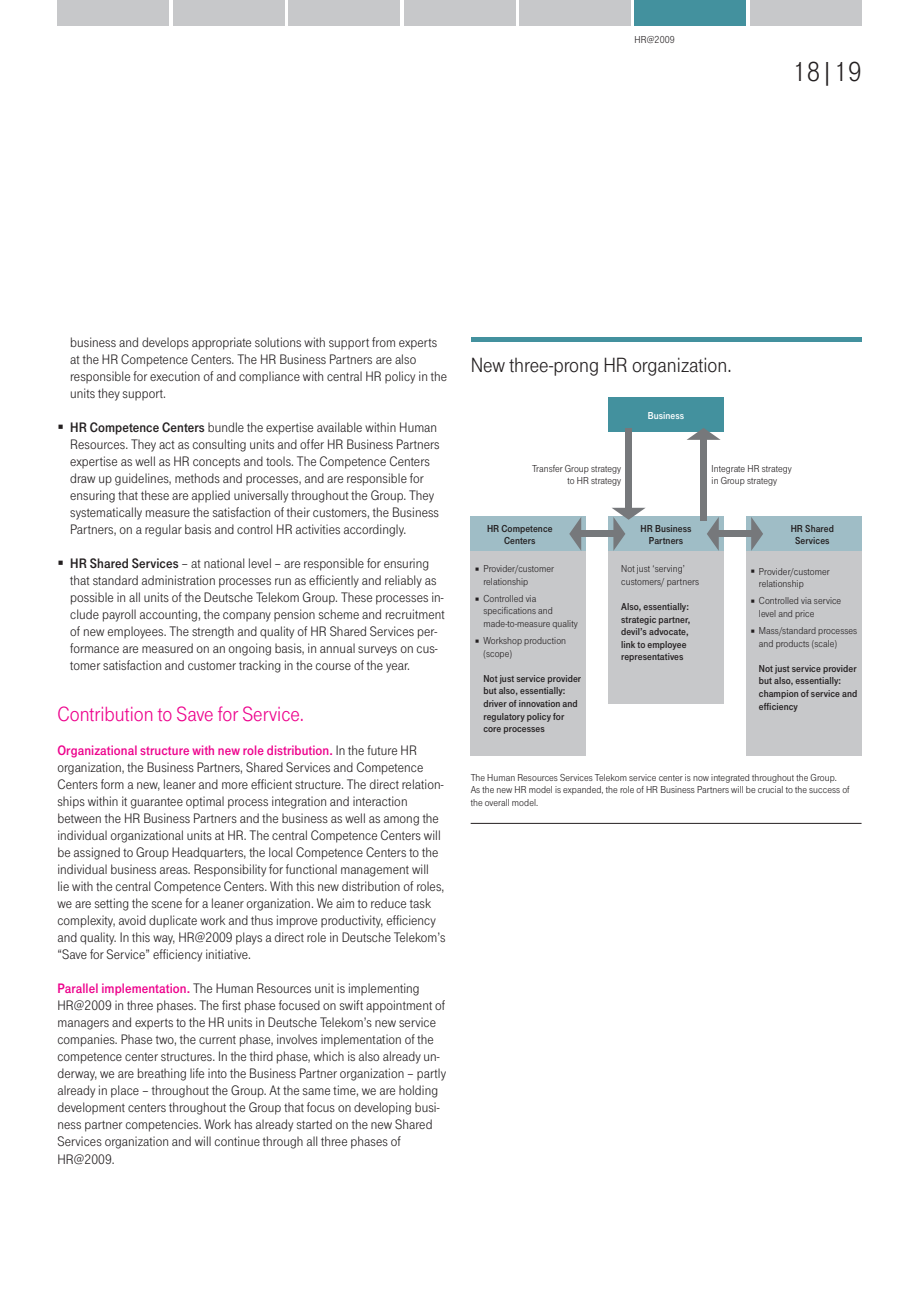
<style>
.page{position:relative;width:919px;height:1289px;background:#fff}
.page>*{position:absolute;margin:0;border:0;box-sizing:border-box;transform-origin:0 0}
.t1{font:28.5px "Tele Grotesk Norm";color:#231f20}
.t2{font:21.3px "Tele Grotesk Norm";color:#ed028c}
.t3{font:21.3px "Tele Grotesk Norm";color:#231f20}
.t4{font:14.25px/17px "Tele Grotesk Norm";letter-spacing:.005em;color:#231f20}
.t5{font:14.25px "Tele Grotesk Fett";letter-spacing:.005em;color:#ed028c}
.t6{font:10.5px/12.6px "Tele Grotesk Norm";letter-spacing:.005em;color:#231f20}
.t7{font:10.5px/12.6px "Tele Grotesk Fett";letter-spacing:.005em;color:#231f20}
.t8{font:10.5px "Tele Grotesk Fett";letter-spacing:.005em;color:#fff}
.s1{font-family:"Tele Grotesk Fett"}
.s2{font-family:"Tele Grotesk Norm";color:#231f20}
.s3{font-family:"Tele Grotesk Fett";color:#ed028c}
</style>
<div class="page">
<div style="left:634px;top:0;width:112px;height:26px;background:#43919e"></div>
<div style="left:57px;top:0;width:112px;height:26px;background:#c7c8ca"></div>
<div style="left:173px;top:0;width:111px;height:26px;background:#c7c8ca"></div>
<div style="left:288px;top:0;width:111px;height:26px;background:#c7c8ca"></div>
<div style="left:404px;top:0;width:111px;height:26px;background:#c7c8ca"></div>
<div style="left:519px;top:0;width:111px;height:26px;background:#c7c8ca"></div>
<div style="left:750px;top:0;width:111px;height:26px;background:#c7c8ca"></div>
<div style="left:608px;top:398px;width:115px;height:34px;background:#43919e"></div>
<div style="left:608px;top:551px;width:115px;height:153px;background:#c7c8ca"></div>
<div style="left:470px;top:517px;width:116px;height:34px;background:#9fbdc6"></div>
<div style="left:746px;top:517px;width:115px;height:34px;background:#9fbdc6"></div>
<div style="left:470px;top:551px;width:116px;height:204px;background:#c7c8ca"></div>
<div style="left:746px;top:551px;width:115px;height:204px;background:#c7c8ca"></div>
<div style="left:608px;top:517px;width:115px;height:34px;background:#9fbdc6"></div>
<hr style="left:470px;top:337px;width:391px;height:4px;background:#43919e">
<hr style="left:470px;top:823px;width:391px;height:1px;background:#231f20">
<svg style="left:569px;top:517px;width:12px;height:33px"></svg>
<div style="left:575px;top:530px;width:45px;height:7px;background:#76787b"></div>
<svg style="left:706px;top:517px;width:12px;height:33px"></svg>
<div style="left:712px;top:530px;width:46px;height:7px;background:#76787b"></div>
<svg style="left:751px;top:517px;width:12px;height:34px"></svg>
<svg style="left:611px;top:508px;width:34px;height:43px"></svg>
<div style="left:625px;top:428px;width:6px;height:85px;background:#76787b"></div>
<svg style="left:687px;top:428px;width:33px;height:12px"></svg>
<div style="left:700px;top:434px;width:6px;height:86px;background:#76787b"></div>
<p class="t6" style="left:634px;top:34px;width:42px">HR@2009</p>
<h1 class="t1" style="left:793px;top:61px;width:70px">18|19</h1>
<p class="t4" style="left:70px;top:334px;width:378px">business and develops appropriate solutions with support from experts at the HR Competence Centers. The HR Business Partners are also responsible for execution of and compliance with central HR policy in the units they support.</p>
<p class="t4" style="left:70px;top:419px;width:371px"><span class="s1">HR Competence Centers</span> bundle the expertise available within Human Resources. They act as consulting units and offer HR Business Partners expertise as well as HR concepts and tools. The Competence Centers draw up guidelines, methods and processes, and are responsible for ensuring that these are applied universally throughout the Group. They systematically measure the satisfaction of their customers, the Business Partners, on a regular basis and control HR activities accordingly.</p>
<p class="t4" style="left:70px;top:555px;width:376px"><span class="s1">HR Shared Services</span> – at national level – are responsible for ensuring that standard administration processes run as efficiently and reliably as possible in all units of the Deutsche Telekom Group. These processes in&shy;clude payroll accounting, the company pension scheme and recruitment of new employees. The strength and quality of HR Shared Services per&shy;formance are measured on an ongoing basis, in annual surveys on cus&shy;tomer satisfaction and customer tracking in the course of the year.</p>
<h2 class="t2" style="left:57px;top:706px;width:248px">Contribution to Save for Service.</h2>
<p class="t5" style="left:57px;top:745px;width:361px">Organizational structure with new role distribution. <span class="s2">In the future HR</span></p>
<p class="t4" style="left:57px;top:760px;width:390px">organization, the Business Partners, Shared Services and Competence Centers form a new, leaner and more efficient structure. The direct relation&shy;ships within it guarantee optimal process integration and interaction between the HR Business Partners and the business as well as among the individual organizational units at HR. The central Competence Centers will be assigned to Group Headquarters, the local Competence Centers to the individual business areas. Responsibility for functional management will<br>lie with the central Competence Centers. With this new distribution of roles, we are setting the scene for a leaner organization. We aim to reduce task complexity, avoid duplicate work and thus improve productivity, efficiency and quality. In this way, HR@2009 plays a direct role in Deutsche Telekom’s “Save for Service” efficiency initiative.</p>
<p class="t4" style="left:57px;top:981px;width:390px"><span class="s3">Parallel implementation.</span> The Human Resources unit is implementing HR@2009 in three phases. The first phase focused on swift appointment of managers and experts to the HR units in Deutsche Telekom’s new service companies. Phase two, the current phase, involves implementation of the competence center structures. In the third phase, which is also already un&shy;derway, we are breathing life into the Business Partner organization – partly already in place – throughout the Group. At the same time, we are holding development centers throughout the Group that focus on developing busi&shy;ness partner competencies. Work has already started on the new Shared Services organization and will continue through all three phases of HR@2009.</p>
<h2 class="t3" style="left:470px;top:357px;width:262px">New three-prong HR organization.</h2>
<p class="t6" style="left:532px;top:463px;width:91px;text-align:right">Transfer Group strategy to HR strategy</p>
<p class="t8" style="left:648px;top:412px;width:38px">Business</p>
<p class="t6" style="left:711px;top:463px;width:82px">Integrate HR strategy in Group strategy</p>
<p class="t7" style="left:487px;top:523px;width:67px;text-align:center">HR Competence<br>Centers</p>
<p class="t7" style="left:790px;top:523px;width:45px;text-align:center">HR Shared<br>Services</p>
<p class="t6" style="left:483px;top:563px;width:72px">Provider/customer relationship</p>
<p class="t6" style="left:483px;top:592px;width:96px">Controlled via specifications and made-to-measure quality</p>
<p class="t6" style="left:483px;top:635px;width:84px">Workshop production (scope)</p>
<p class="t7" style="left:483px;top:673px;width:99px">Not just service provider but also, essentially: driver of innovation and regulatory policy for core processes</p>
<p class="t7" style="left:640px;top:523px;width:52px;text-align:center">HR Business<br>Partners</p>
<p class="t6" style="left:621px;top:563px;width:79px">Not just ‘serving’ customers/ partners</p>
<p class="t7" style="left:621px;top:601px;width:71px">Also, essentially: strategic partner, devil’s advocate, link to employee representatives</p>
<p class="t6" style="left:758px;top:565px;width:72px">Provider/customer relationship</p>
<p class="t6" style="left:758px;top:595px;width:84px">Controlled via service level and price</p>
<p class="t6" style="left:758px;top:625px;width:100px">Mass/standard processes and products (scale)</p>
<p class="t7" style="left:758px;top:662px;width:100px">Not just service provider but also, essentially: champion of service and efficiency</p>
<p class="t6" style="left:470px;top:771px;width:380px">The Human Resources Services Telekom service center is now integrated throughout the Group.<br>As the new HR model is expanded, the role of HR Business Partners will be crucial to the success of the overall model.</p>
</div>
